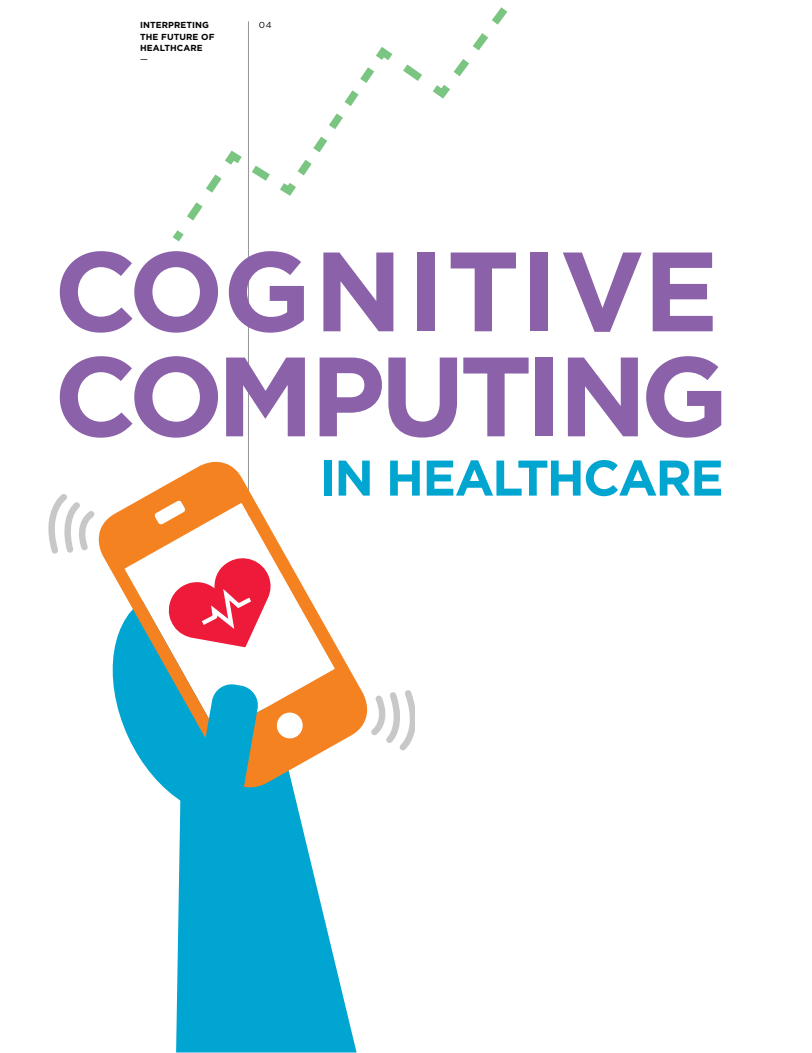
<style>
.page{position:relative;width:812px;height:1053px;background:#fff}
.page>*{position:absolute;margin:0;border:0;box-sizing:border-box;transform-origin:0 0}
.t1{font:700 112.5px/105px "Gotham";letter-spacing:-.04em;color:#8b62a9}
.t2{font:700 50px "Gotham";letter-spacing:-.035em;color:#00a5d0}
.t3{font:700 8.75px/11.2px "Gotham";letter-spacing:.01em;color:#000}
.t4{font:8.75px "Gotham";color:#000}
</style>
<div class="page">
<hr style="left:248px;top:21px;width:1px;height:1010px;background:#939598">
<svg style="left:176px;top:787px;width:180px;height:265px;fill:#01a5d1"></svg>
<svg style="left:163px;top:787px;width:125px;height:42px;fill:#01a5d1"></svg>
<svg style="left:136px;top:462px;width:184px;height:325px"></svg>
<svg style="left:48px;top:490px;width:367px;height:263px"></svg>
<svg style="left:194px;top:682px;width:65px;height:134px;background:#32a8c1"></svg>
<svg style="left:172px;top:7px;width:336px;height:235px"></svg>
<svg style="left:168px;top:553px;width:103px;height:94px"></svg>
<p class="t3" style="left:140px;top:19px;width:76px">INTERPRETING<br>THE FUTURE OF<br>HEALTHCARE</p>
<p class="t4" style="left:140px;top:53px;width:9px">—</p>
<p class="t4" style="left:259px;top:20px;width:15px">04</p>
<h1 class="t1" style="left:54px;top:238px;width:676px">COGNITIVE<br>COMPUTING</h1>
<h2 class="t2" style="left:319px;top:444px;width:406px">IN HEALTHCARE</h2>
</div>
